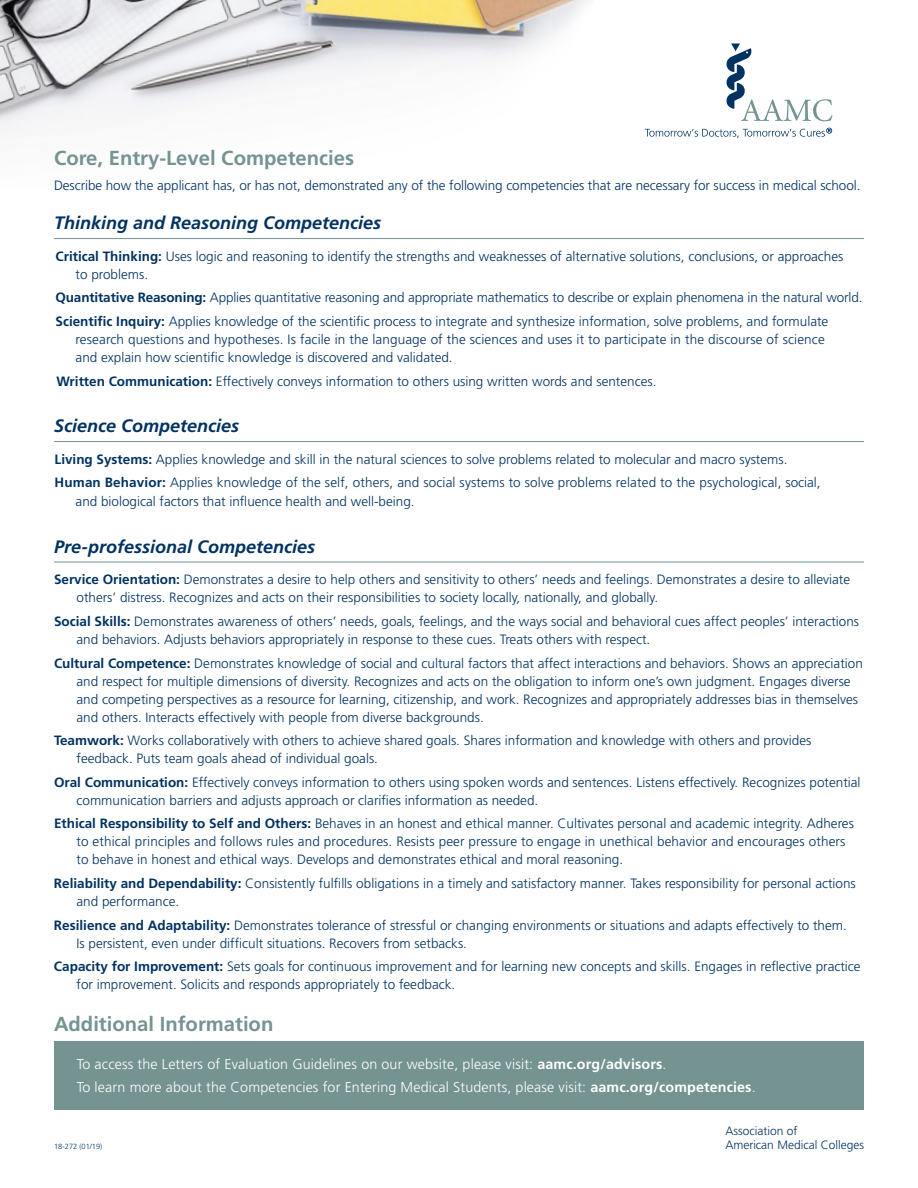
<style>
.page{position:relative;width:918px;height:1188px;background:#fff}
.page>*{position:absolute;margin:0;border:0;box-sizing:border-box;transform-origin:0 0}
.t1{font:700 20.25px "Frutiger";color:#749391}
.t2{font:italic 700 18px "Frutiger";color:#003262}
.t3{font:300 14.25px/22.6px "Frutiger";letter-spacing:.01em;color:#fff}
.t4{font:300 13.5px/18px "Frutiger";color:#003262}
.t5{font:300 12px/14.4px "Frutiger";color:#003262}
.t6{font:300 7.5px "Frutiger";color:#003262}
.s1{font-weight:700}
</style>
<div class="page">
<img style="left:0;top:0;width:589px;height:131px">
<hr style="left:54px;top:238px;width:810px;height:1px;background:#749391">
<hr style="left:54px;top:441px;width:810px;height:1px;background:#749391">
<hr style="left:54px;top:562px;width:810px;height:1px;background:#749391">
<div style="left:54px;top:1041px;width:810px;height:69px;background:#749391"></div>
<svg style="left:726px;top:44px;width:106px;height:77px"></svg>
<svg style="left:645px;top:128px;width:187px;height:10px"></svg>
<h1 class="t1" style="left:54px;top:146px;width:302px">Core, Entry-Level Competencies</h1>
<p class="t4" style="left:54px;top:176px;width:808px">Describe how the applicant has, or has not, demonstrated any of the following competencies that are necessary for success in medical school.</p>
<h2 class="t2" style="left:54px;top:212px;width:329px">Thinking and Reasoning Competencies</h2>
<p class="t4" style="left:76px;top:247px;width:769px;text-indent:-20px"><span class="s1">Critical Thinking:</span> Uses logic and reasoning to identify the strengths and weaknesses of alternative solutions, conclusions, or approaches to problems.</p>
<p class="t4" style="left:56px;top:286px;width:809px;line-height:23.7px"><span class="s1">Quantitative Reasoning:</span> Applies quantitative reasoning and appropriate mathematics to describe or explain phenomena in the natural world.<br><span class="s1">Scientific Inquiry:</span> Applies knowledge of the scientific process to integrate and synthesize information, solve problems, and formulate</p>
<p class="t4" style="left:76px;top:331px;width:751px">research questions and hypotheses. Is facile in the language of the sciences and uses it to participate in the discourse of science and explain how scientific knowledge is discovered and validated.</p>
<p class="t4" style="left:56px;top:372px;width:602px"><span class="s1">Written Communication:</span> Effectively conveys information to others using written words and sentences.</p>
<h2 class="t2" style="left:54px;top:415px;width:187px">Science Competencies</h2>
<p class="t4" style="left:55px;top:447px;width:768px;line-height:23.7px"><span class="s1">Living Systems:</span> Applies knowledge and skill in the natural sciences to solve problems related to molecular and macro systems.<br><span class="s1">Human Behavior:</span> Applies knowledge of the self, others, and social systems to solve problems related to the psychological, social,</p>
<p class="t4" style="left:76px;top:493px;width:341px">and biological factors that influence health and well-being.</p>
<h2 class="t2" style="left:54px;top:536px;width:263px">Pre-professional Competencies</h2>
<p class="t4" style="left:77px;top:571px;width:775px;text-indent:-23px"><span class="s1">Service Orientation:</span> Demonstrates a desire to help others and sensitivity to others’ needs and feelings. Demonstrates a desire to alleviate others’ distress. Recognizes and acts on their responsibilities to society locally, nationally, and globally.</p>
<p class="t4" style="left:77px;top:612px;width:784px;text-indent:-23px"><span class="s1">Social Skills:</span> Demonstrates awareness of others’ needs, goals, feelings, and the ways social and behavioral cues affect peoples’ interactions and behaviors. Adjusts behaviors appropriately in response to these cues. Treats others with respect.</p>
<p class="t4" style="left:77px;top:654px;width:788px;text-indent:-23px"><span class="s1">Cultural Competence:</span> Demonstrates knowledge of social and cultural factors that affect interactions and behaviors. Shows an appreciation and respect for multiple dimensions of diversity. Recognizes and acts on the obligation to inform one’s own judgment. Engages diverse and competing perspectives as a resource for learning, citizenship, and work. Recognizes and appropriately addresses bias in themselves and others. Interacts effectively with people from diverse backgrounds.</p>
<p class="t4" style="left:77px;top:732px;width:736px;text-indent:-23px"><span class="s1">Teamwork:</span> Works collaboratively with others to achieve shared goals. Shares information and knowledge with others and provides feedback. Puts team goals ahead of individual goals.</p>
<p class="t4" style="left:77px;top:773px;width:786px;text-indent:-23px"><span class="s1">Oral Communication:</span> Effectively conveys information to others using spoken words and sentences. Listens effectively. Recognizes potential communication barriers and adjusts approach or clarifies information as needed.</p>
<p class="t4" style="left:77px;top:815px;width:779px;text-indent:-23px"><span class="s1">Ethical Responsibility to Self and Others:</span> Behaves in an honest and ethical manner. Cultivates personal and academic integrity. Adheres to ethical principles and follows rules and procedures. Resists peer pressure to engage in unethical behavior and encourages others to behave in honest and ethical ways. Develops and demonstrates ethical and moral reasoning.</p>
<p class="t4" style="left:77px;top:875px;width:781px;text-indent:-23px"><span class="s1">Reliability and Dependability:</span> Consistently fulfills obligations in a timely and satisfactory manner. Takes responsibility for personal actions and performance.</p>
<p class="t4" style="left:77px;top:916px;width:772px;text-indent:-23px"><span class="s1">Resilience and Adaptability:</span> Demonstrates tolerance of stressful or changing environments or situations and adapts effectively to them.<br>Is persistent, even under difficult situations. Recovers from setbacks.</p>
<p class="t4" style="left:77px;top:958px;width:786px;text-indent:-23px"><span class="s1">Capacity for Improvement:</span> Sets goals for continuous improvement and for learning new concepts and skills. Engages in reflective practice for improvement. Solicits and responds appropriately to feedback.</p>
<h1 class="t1" style="left:54px;top:1012px;width:221px">Additional Information</h1>
<p class="t3" style="left:77px;top:1053px;width:680px">To access the Letters of Evaluation Guidelines on our website, please visit: <span class="s1">aamc.org/advisors</span>.<br>To learn more about the Competencies for Entering Medical Students, please visit: <span class="s1">aamc.org/competencies</span>.</p>
<p class="t5" style="left:725px;top:1123px;width:140px">Association of<br>American Medical Colleges</p>
<p class="t6" style="left:54px;top:1142px;width:50px">18-272 (01/19)</p>
</div>
